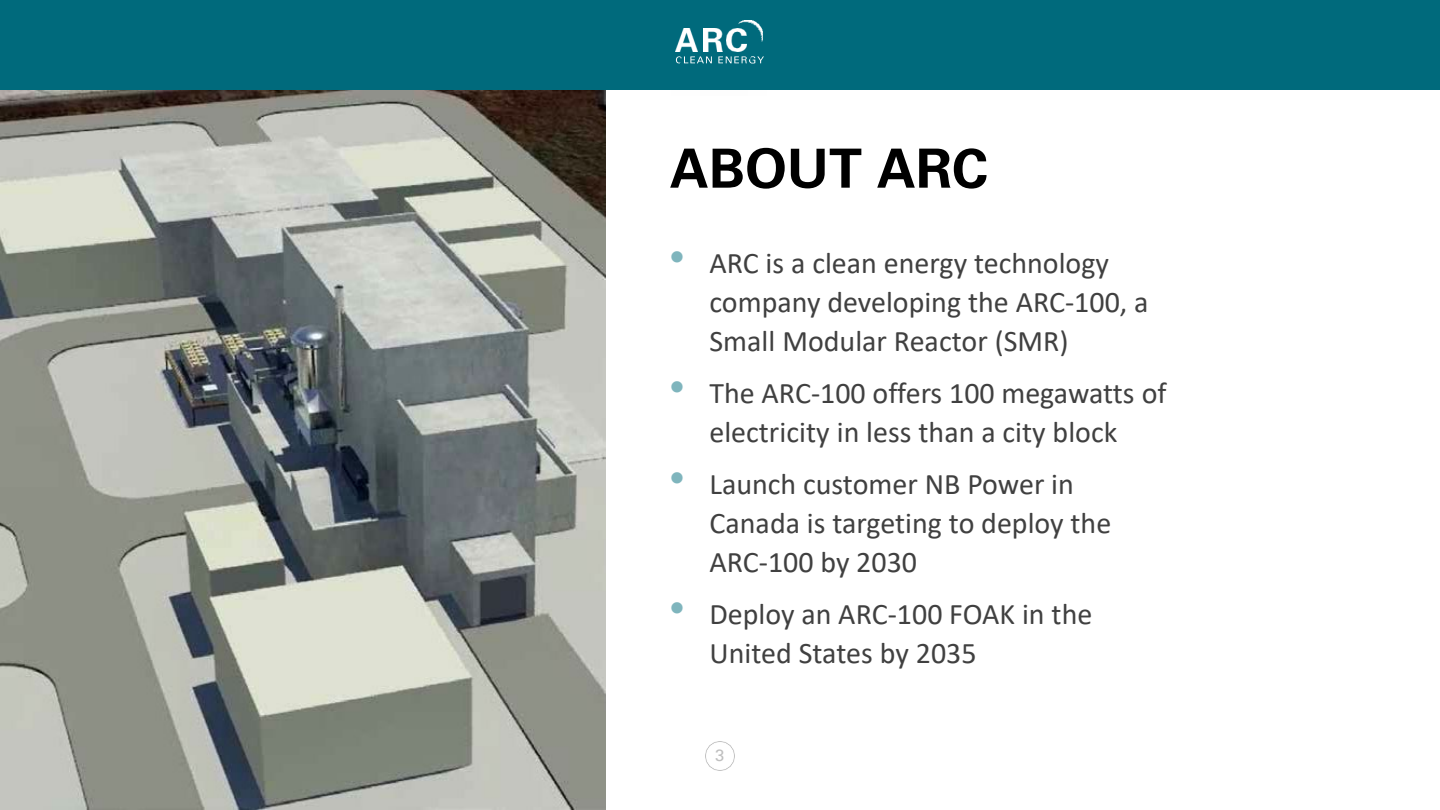
<style>
.page{position:relative;width:1440px;height:810px;background:#fff}
.page>*{position:absolute;margin:0;border:0;box-sizing:border-box;transform-origin:0 0}
.t1{font:700 54px "Univers";color:#000}
.t2{font:30px/38.8px "Calibri";color:#404040}
.t3{font:16.5px "Univers";color:#bfbfbf}
.s1{font-family:"Arial";font-size:45px;color:#7fb5bd}
</style>
<div class="page">
<img style="left:706px;top:742px;width:28px;height:28px">
<img style="left:0;top:90px;width:606px;height:720px">
<div style="left:0;top:0;width:1440px;height:90px;background:#006a7c"></div>
<img style="left:676px;top:28px;width:22px;height:23px">
<img style="left:704px;top:28px;width:18px;height:23px">
<img style="left:727px;top:28px;width:19px;height:24px">
<img style="left:738px;top:21px;width:25px;height:21px">
<svg style="left:676px;top:56px;width:36px;height:7px"></svg>
<svg style="left:718px;top:56px;width:46px;height:7px"></svg>
<p class="t1" style="left:670px;top:136px;width:320px">ABOUT ARC</p>
<p class="t2" style="left:710px;top:243px;width:440px;text-indent:-40px"><span class="s1">•</span> ARC is a clean energy technology company developing the ARC-100, a<br>Small Modular Reactor (SMR)</p>
<p class="t2" style="left:669px;top:373px;width:499px;text-align:center"><span class="s1">•</span> The ARC-100 offers 100 megawatts of electricity in less than a city block</p>
<p class="t2" style="left:710px;top:464px;width:403px;text-indent:-40px"><span class="s1">•</span> Launch customer NB Power in<br>Canada is targeting to deploy the<br>ARC-100 by 2030</p>
<p class="t2" style="left:710px;top:594px;width:384px;text-indent:-40px"><span class="s1">•</span> Deploy an ARC-100 FOAK in the<br>United States by 2035</p>
<p class="t3" style="left:715px;top:745px;width:11px">3</p>
</div>
